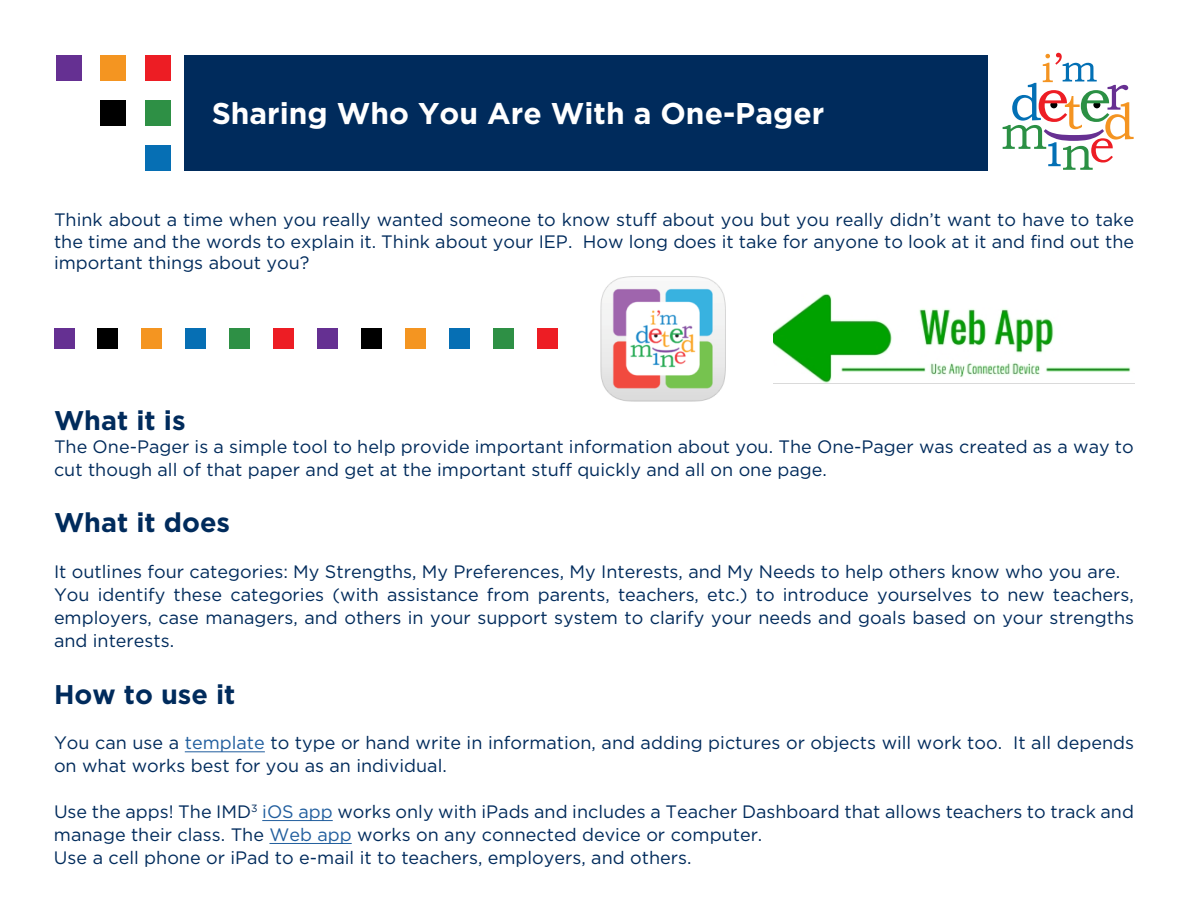
<style>
.page{position:relative;width:1188px;height:918px;background:#fff}
.page>*{position:absolute;margin:0;border:0;box-sizing:border-box;transform-origin:0 0}
.t1{font:700 30px "Gotham";color:#fff}
.t2{font:700 27px "Gotham";color:#002b5c}
.t3{font:18px/23px "Gotham";color:#002b5c}
.s1{color:#215e9e}
</style>
<div class="page">
<svg style="left:1003px;top:53px;width:131px;height:117px"></svg>
<div style="left:184px;top:55px;width:804px;height:116px;background:#002b5c"></div>
<div style="left:145px;top:55px;width:26px;height:26px;background:#ed1d24"></div>
<div style="left:101px;top:100px;width:25px;height:26px;background:#000"></div>
<div style="left:145px;top:100px;width:26px;height:26px;background:#2e9045"></div>
<div style="left:56px;top:55px;width:26px;height:26px;background:#653092"></div>
<div style="left:101px;top:55px;width:25px;height:26px;background:#f49521"></div>
<div style="left:145px;top:145px;width:26px;height:26px;background:#066fb4"></div>
<hr style="left:185px;top:752px;width:80px;height:1px;background:#215e9e">
<hr style="left:262px;top:820px;width:71px;height:1px;background:#215e9e">
<hr style="left:269px;top:843px;width:83px;height:1px;background:#215e9e">
<div style="left:537px;top:328px;width:20px;height:20px;background:#ed1d24"></div>
<div style="left:274px;top:328px;width:20px;height:20px;background:#ed1d24"></div>
<div style="left:362px;top:328px;width:20px;height:20px;background:#000"></div>
<div style="left:98px;top:328px;width:20px;height:20px;background:#000"></div>
<div style="left:493px;top:328px;width:20px;height:20px;background:#2e9045"></div>
<div style="left:230px;top:328px;width:20px;height:20px;background:#2e9045"></div>
<div style="left:318px;top:328px;width:20px;height:20px;background:#653092"></div>
<div style="left:54px;top:328px;width:20px;height:20px;background:#653092"></div>
<div style="left:405px;top:328px;width:20px;height:20px;background:#f49521"></div>
<div style="left:142px;top:328px;width:20px;height:20px;background:#f49521"></div>
<div style="left:449px;top:328px;width:20px;height:20px;background:#066fb4"></div>
<div style="left:186px;top:328px;width:20px;height:20px;background:#066fb4"></div>
<img style="left:774px;top:293px;width:357px;height:90px">
<img style="left:600px;top:276px;width:126px;height:126px">
<h1 class="t1" style="left:212px;top:96px;width:614px">Sharing Who You Are With a One-Pager</h1>
<p class="t3" style="left:54px;top:208px;width:1082px;line-height:21.6px;text-align:justify">Think about a time when you really wanted someone to know stuff about you but you really didn’t want to have to take the time and the words to explain it. Think about your IEP. How long does it take for anyone to look at it and find out the important things about you?</p>
<h2 class="t2" style="left:54px;top:405px;width:133px">What it is</h2>
<p class="t3" style="left:54px;top:435px;width:1081px">The One-Pager is a simple tool to help provide important information about you. The One-Pager was created as a way to cut though all of that paper and get at the important stuff quickly and all on one page.</p>
<h2 class="t2" style="left:54px;top:507px;width:178px">What it does</h2>
<p class="t3" style="left:54px;top:560px;width:1082px">It outlines four categories: My Strengths, My Preferences, My Interests, and My Needs to help others know who you are.<br>You identify these categories (with assistance from parents, teachers, etc.) to introduce yourselves to new teachers, employers, case managers, and others in your support system to clarify your needs and goals based on your strengths and interests.</p>
<h2 class="t2" style="left:54px;top:678px;width:183px">How to use it</h2>
<p class="t3" style="left:54px;top:731px;width:1082px">You can use a <span class="s1">template</span> to type or hand write in information, and adding pictures or objects will work too. It all depends on what works best for you as an individual.</p>
<p class="t3" style="left:54px;top:800px;width:1082px">Use the apps! The IMD<sup>3</sup> <span class="s1">iOS app</span> works only with iPads and includes a Teacher Dashboard that allows teachers to track and manage their class. The <span class="s1">Web app</span> works on any connected device or computer.<br>Use a cell phone or iPad to e-mail it to teachers, employers, and others.</p>
</div>
